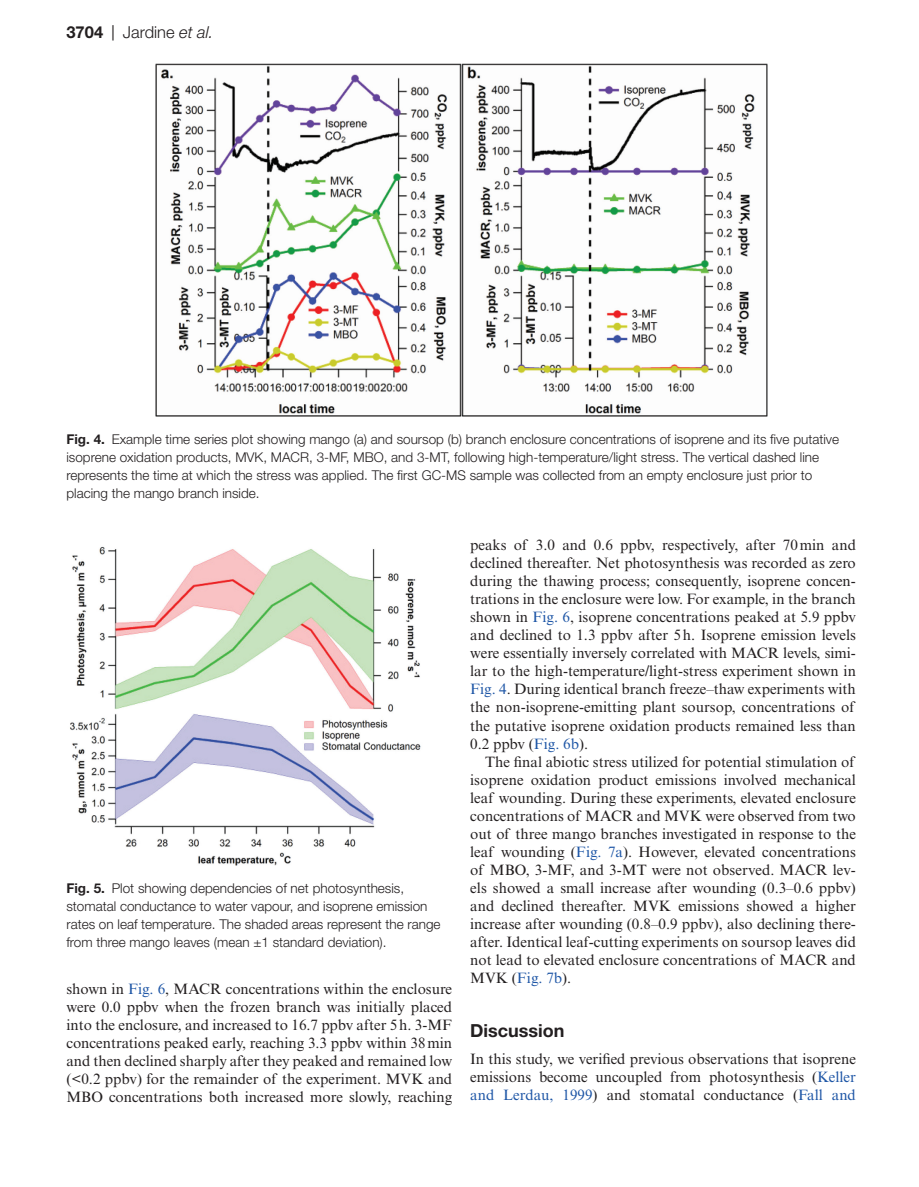
<style>
.page{position:relative;width:919px;height:1187px;background:#fff}
.page>*{position:absolute;margin:0;border:0;box-sizing:border-box;transform-origin:0 0}
.t1{font:700 18px "Helvetica Neue LT Std";color:#231f20}
.t2{font:300 16.5px "Helvetica Neue LT Std";color:#231f20}
.t3{font:15px/18px "Times New Roman MT Std";color:#231f20;text-align:justify}
.t4{font:300 13.5px/18px "Helvetica Neue LT Std";color:#231f20}
.s1{font-weight:700}
.s2{font-family:"Times New Roman MT Std";font-weight:400}
.s3{font-style:italic}
.s4{color:#1e56a6}
</style>
<div class="page">
<img style="left:155px;top:63px;width:612px;height:353px">
<img style="left:70px;top:546px;width:351px;height:319px">
<p class="t2" style="left:66px;top:22px;width:148px"><span class="s1">3704</span> <span class="s2">|</span> Jardine <span class="s3">et al.</span></p>
<p class="t4" style="left:66px;top:429px;width:774px"><span class="s1">Fig. 4.</span> Example time series plot showing mango (a) and soursop (b) branch enclosure concentrations of isoprene and its five putative isoprene oxidation products, MVK, MACR, 3-MF, MBO, and 3-MT, following high-temperature/light stress. The vertical dashed line represents the time at which the stress was applied. The first GC-MS sample was collected from an empty enclosure just prior to placing the mango branch inside.</p>
<p class="t4" style="left:66px;top:878px;width:375px"><span class="s1">Fig. 5.</span> Plot showing dependencies of net photosynthesis, stomatal conductance to water vapour, and isoprene emission rates on leaf temperature. The shaded areas represent the range from three mango leaves (mean ±1 standard deviation).</p>
<p class="t3" style="left:66px;top:979px;width:387px">shown in <span class="s4">Fig. 6</span>, MACR concentrations within the enclosure were 0.0 ppbv when the frozen branch was initially placed into the enclosure, and increased to 16.7 ppbv after 5h. 3-MF concentrations peaked early, reaching 3.3 ppbv within 38min and then declined sharply after they peaked and remained low (&lt;0.2 ppbv) for the remainder of the experiment. MVK and MBO concentrations both increased more slowly, reaching</p>
<p class="t3" style="left:470px;top:536px;width:387px">peaks of 3.0 and 0.6 ppbv, respectively, after 70min and declined thereafter. Net photosynthesis was recorded as zero during the thawing process; consequently, isoprene concen&shy;trations in the enclosure were low. For example, in the branch shown in <span class="s4">Fig. 6</span>, isoprene concentrations peaked at 5.9 ppbv and declined to 1.3 ppbv after 5h. Isoprene emission levels were essentially inversely correlated with MACR levels, simi&shy;lar to the high-temperature/light-stress experiment shown in <span class="s4">Fig. 4</span>. During identical branch freeze–thaw experiments with the non-isoprene-emitting plant soursop, concentrations of the putative isoprene oxidation products remained less than 0.2 ppbv (<span class="s4">Fig. 6b</span>).</p>
<p class="t3" style="left:470px;top:752px;width:387px;text-indent:15px">The final abiotic stress utilized for potential stimulation of isoprene oxidation product emissions involved mechanical leaf wounding. During these experiments, elevated enclosure concentrations of MACR and MVK were observed from two out of three mango branches investigated in response to the leaf wounding (<span class="s4">Fig. 7a</span>). However, elevated concentrations of MBO, 3-MF, and 3-MT were not observed. MACR lev&shy;els showed a small increase after wounding (0.3–0.6 ppbv) and declined thereafter. MVK emissions showed a higher increase after wounding (0.8–0.9 ppbv), also declining there&shy;after. Identical leaf-cutting experiments on soursop leaves did not lead to elevated enclosure concentrations of MACR and MVK (<span class="s4">Fig. 7b</span>).</p>
<p class="t1" style="left:470px;top:1019px;width:96px">Discussion</p>
<p class="t3" style="left:470px;top:1050px;width:387px">In this study, we verified previous observations that isoprene emissions become uncoupled from photosynthesis (<span class="s4">Keller and Lerdau, 1999</span>) and stomatal conductance (<span class="s4">Fall and</span></p>
</div>
